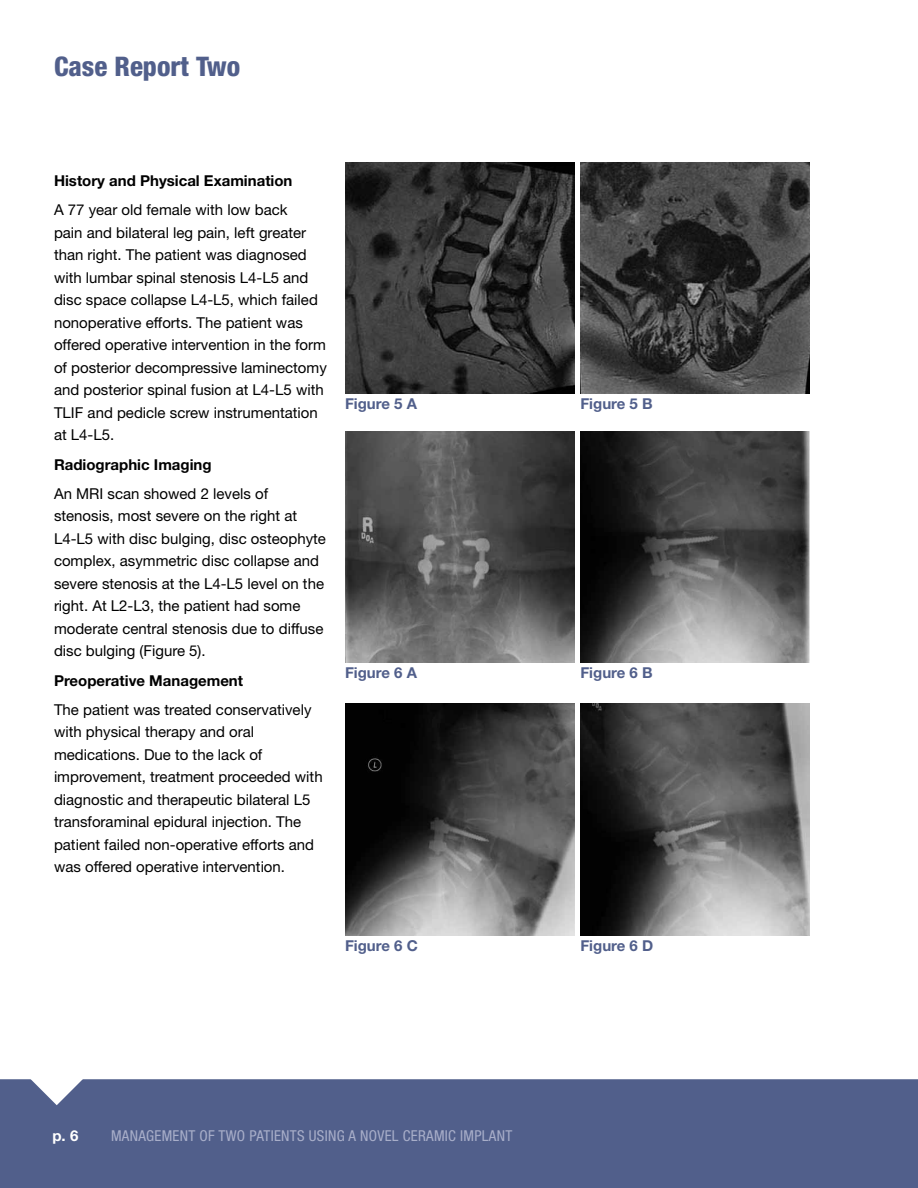
<style>
.page{position:relative;width:918px;height:1188px;background:#fff}
.page>*{position:absolute;margin:0;border:0;box-sizing:border-box;transform-origin:0 0}
.t1{font:800 condensed 27px "Helvetica Neue";color:#515f8b}
.t2{font:15px/22.5px "Helvetica Neue";color:#000}
.t3{font:700 15px "Helvetica Neue";color:#000}
.t4{font:condensed 15px "Helvetica Neue";letter-spacing:.075em;color:#a8aec9}
.t5{font:700 15px "Helvetica Neue";color:#515f8b}
.t6{font:700 15px "Helvetica Neue";color:#fff}
</style>
<div class="page">
<div style="left:0;top:1079px;width:918px;height:109px;background:#515f8b"></div>
<svg style="left:0;top:1079px;width:137px;height:26px"></svg>
<img style="left:345px;top:162px;width:229px;height:231px">
<img style="left:580px;top:162px;width:230px;height:231px">
<img style="left:345px;top:431px;width:229px;height:231px">
<img style="left:580px;top:431px;width:230px;height:231px">
<img style="left:345px;top:704px;width:229px;height:231px">
<img style="left:580px;top:704px;width:230px;height:231px">
<h1 class="t1" style="left:54px;top:50px;width:188px">Case Report Two</h1>
<p class="t3" style="left:54px;top:171px;width:240px">History and Physical Examination</p>
<p class="t2" style="left:54px;top:199px;width:274px">A 77 year old female with low back<br>pain and bilateral leg pain, left greater than right. The patient was diagnosed with lumbar spinal stenosis L4-L5 and disc space collapse L4-L5, which failed nonoperative efforts. The patient was offered operative intervention in the form of posterior decompressive laminectomy and posterior spinal fusion at L4-L5 with TLIF and pedicle screw instrumentation at L4-L5.</p>
<p class="t3" style="left:54px;top:455px;width:159px">Radiographic Imaging</p>
<p class="t2" style="left:54px;top:482px;width:274px">An MRI scan showed 2 levels of stenosis, most severe on the right at L4-L5 with disc bulging, disc osteophyte complex, asymmetric disc collapse and severe stenosis at the L4-L5 level on the right. At L2-L3, the patient had some moderate central stenosis due to diffuse disc bulging (Figure 5).</p>
<p class="t3" style="left:54px;top:671px;width:191px">Preoperative Management</p>
<p class="t2" style="left:54px;top:698px;width:270px">The patient was treated conservatively with physical therapy and oral medications. Due to the lack of improvement, treatment proceeded with diagnostic and therapeutic bilateral L5 transforaminal epidural injection. The patient failed non-operative efforts and was offered operative intervention.</p>
<p class="t5" style="left:345px;top:395px;width:73px">Figure 5 A</p>
<p class="t5" style="left:580px;top:395px;width:74px">Figure 5 B</p>
<p class="t5" style="left:345px;top:664px;width:73px">Figure 6 A</p>
<p class="t5" style="left:580px;top:664px;width:74px">Figure 6 B</p>
<p class="t5" style="left:345px;top:936px;width:74px">Figure 6 C</p>
<p class="t5" style="left:580px;top:936px;width:74px">Figure 6 D</p>
<p class="t6" style="left:52px;top:1127px;width:27px">p. 6</p>
<p class="t4" style="left:111px;top:1127px;width:400px">MANAGEMENT OF TWO PATIENTS USING A NOVEL CERAM IC IMPLANT</p>
</div>
